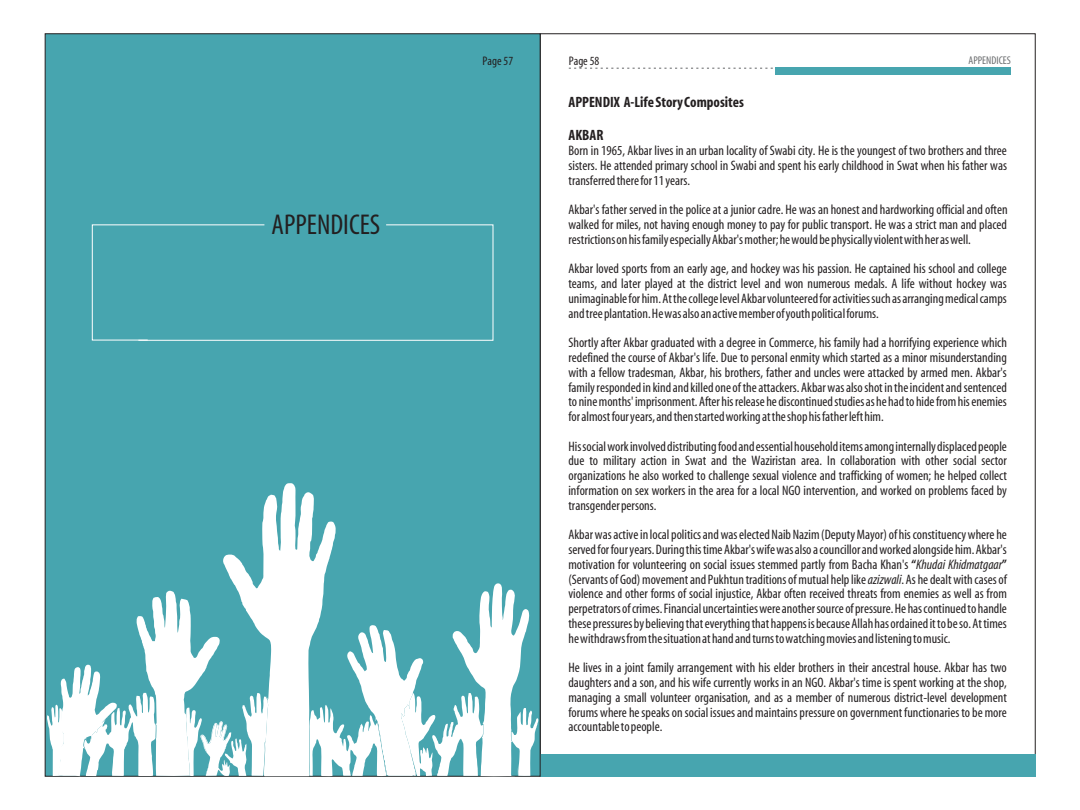
<style>
.page{position:relative;width:1080px;height:810px;background:#fff}
.page>*{position:absolute;margin:0;border:0;box-sizing:border-box;transform-origin:0 0}
.t1{font:condensed 28.75px "Myriad";color:#231f20}
.t2{font:700 condensed 15px "Myriad";color:#231f20}
.t3{font:condensed 13.75px/14.8px "Myriad";color:#231f20;text-align:justify}
.t4{font:condensed 12.5px "Myriad";color:#231f20}
.t5{font:condensed 11.25px "Myriad";color:#6d6f71}
.s1{font-weight:700}
.s2{font-style:italic}
</style>
<div class="page">
<div style="left:540px;top:754px;width:495px;height:22px;background:#47a5af"></div>
<svg style="left:569px;top:68px;width:204px;height:1px"></svg>
<div style="left:775px;top:68px;width:236px;height:7px;background:#47a5af"></div>
<div style="left:45px;top:33px;width:496px;height:744px;background:#47a5af"></div>
<svg style="left:46px;top:483px;width:492px;height:294px"></svg>
<svg style="left:91px;top:224px;width:46px;height:117px;background:#4ea8b2"></svg>
<div style="left:137px;top:224px;width:357px;height:117px;background:#47a5af"></div>
<h1 class="t1" style="left:272px;top:214px;width:110px">APPENDICES</h1>
<p class="t4" style="left:483px;top:56px;width:32px">Page 57</p>
<p class="t4" style="left:569px;top:56px;width:32px">Page 58</p>
<p class="t5" style="left:968px;top:56px;width:44px">APPENDICES</p>
<p class="t2" style="left:569px;top:96px;width:177px">APPENDIX A-Life Story Composites</p>
<p class="t2" style="left:569px;top:130px;width:36px">AKBAR</p>
<p class="t3" style="left:569px;top:144px;width:440px">Born in 1965, Akbar lives in an urban locality of Swabi city. He is the youngest of two brothers and three sisters. He attended primary school in Swabi and spent his early childhood in Swat when his father was transferred there for 11 years.</p>
<p class="t3" style="left:568px;top:204px;width:441px">Akbar's father served in the police at a junior cadre. He was an honest and hardworking official and often walked for miles, not having enough money to pay for public transport. He was a strict man and placed restrictions on his family especially Akbar's mother; he would be physically violent with her as well.</p>
<p class="t3" style="left:568px;top:263px;width:440px">Akbar loved sports from an early age, and hockey was his passion. He captained his school and college teams, and later played at the district level and won numerous medals. A life without hockey was unimaginable for him. At the college level Akbar volunteered for activities such as arranging medical camps and tree plantation. He was also an active member of youth political forums.</p>
<p class="t3" style="left:568px;top:336px;width:440px">Shortly after Akbar graduated with a degree in Commerce, his family had a horrifying experience which redefined the course of Akbar's life. Due to personal enmity which started as a minor misunderstanding with a fellow tradesman, Akbar, his brothers, father and uncles were attacked by armed men. Akbar's family responded in kind and killed one of the attackers. Akbar was also shot in the incident and sentenced to nine months' imprisonment. After his release he discontinued studies as he had to hide from his enemies for almost four years, and then started working at the shop his father left him.</p>
<p class="t3" style="left:568px;top:440px;width:440px">His social work involved distributing food and essential household items among internally displaced people due to military action in Swat and the Waziristan area. In collaboration with other social sector organizations he also worked to challenge sexual violence and trafficking of women; he helped collect information on sex workers in the area for a local NGO intervention, and worked on problems faced by transgender persons.</p>
<p class="t3" style="left:568px;top:528px;width:440px">Akbar was active in local politics and was elected Naib Nazim (Deputy Mayor) of his constituency where he served for four years. During this time Akbar's wife was also a councillor and worked alongside him. Akbar's motivation for volunteering on social issues stemmed partly from Bacha Khan's <span class="s1">“</span><span class="s2">Khudai Khidmatgaar</span><span class="s1">” </span>(Servants of God) movement and Pukhtun traditions of mutual help like<span class="s2">azizwali</span>. As he dealt with cases of violence and other forms of social injustice, Akbar often received threats from enemies as well as from perpetrators of crimes. Financial uncertainties were another source of pressure. He has continued to handle these pressures by believing that everything that happens is because Allah has ordained it to be so. At times he withdraws from the situation at hand and turns to watching movies and listening to music.</p>
<p class="t3" style="left:568px;top:662px;width:440px">He lives in a joint family arrangement with his elder brothers in their ancestral house. Akbar has two daughters and a son, and his wife currently works in an NGO. Akbar's time is spent working at the shop, managing a small volunteer organisation, and as a member of numerous district-level development forums where he speaks on social issues and maintains pressure on government functionaries to be more accountable to people.</p>
</div>
